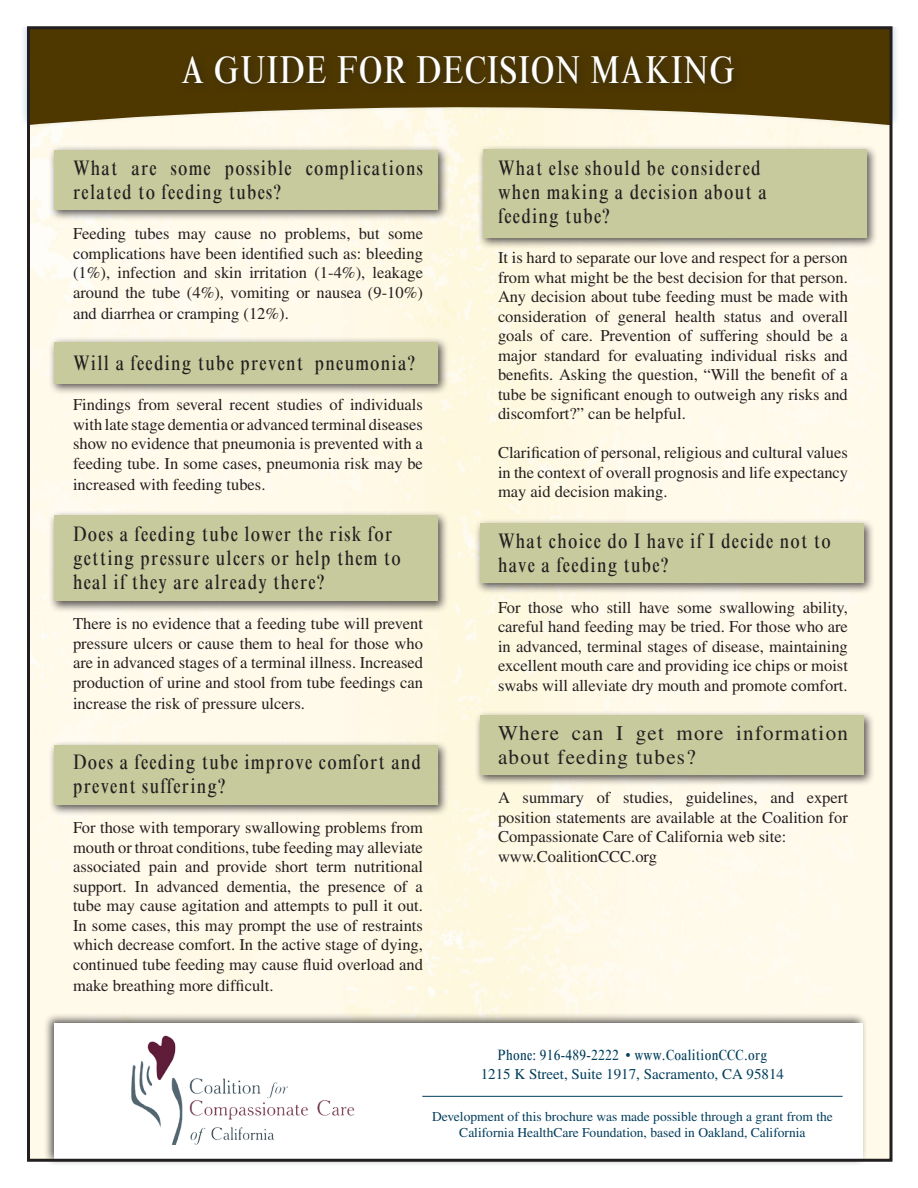
<style>
.page{position:relative;width:918px;height:1188px;background:#fff}
.page>*{position:absolute;margin:0;border:0;box-sizing:border-box;transform-origin:0 0}
.t1{font:39px "Thames Condensed";letter-spacing:.03em;color:#fff}
.t2{font:21px/24px "Thames Condensed";letter-spacing:.06em;color:#231f20}
.t3{font:21px/24px "Times";letter-spacing:.06em;color:#231f20}
.t4{font:16.5px/19.5px "Times";color:#231f20;text-align:justify}
.t5{font:15px "Times";color:#033e5c}
.t6{font:15px "Thames Condensed";letter-spacing:.02em;color:#033e5c}
.t7{font:13.5px "Times";color:#033e5c}
</style>
<div class="page">
<div style="left:19px;top:15px;width:881px;height:114px;background:#5885a6;opacity:.48"></div>
<svg style="left:31px;top:30px;width:857px;height:95px;background:#6d5a2a"></svg>
<div style="left:49px;top:144px;width:400px;height:77px;background:#231f20;opacity:.75"></div>
<div style="left:54px;top:150px;width:384px;height:60px;background:#c7ca9d"></div>
<div style="left:49px;top:740px;width:400px;height:76px;background:#231f20;opacity:.75"></div>
<div style="left:54px;top:745px;width:384px;height:60px;background:#c7ca9d"></div>
<div style="left:49px;top:510px;width:400px;height:102px;background:#231f20;opacity:.75"></div>
<div style="left:54px;top:516px;width:384px;height:85px;background:#c7ca9d"></div>
<div style="left:478px;top:144px;width:400px;height:105px;background:#231f20;opacity:.75"></div>
<div style="left:483px;top:150px;width:384px;height:88px;background:#c7ca9d"></div>
<div style="left:49px;top:336px;width:400px;height:59px;background:#231f20;opacity:.75"></div>
<div style="left:54px;top:342px;width:384px;height:42px;background:#c7ca9d"></div>
<div style="left:475px;top:518px;width:400px;height:76px;background:#231f20;opacity:.75"></div>
<div style="left:480px;top:523px;width:384px;height:60px;background:#c7ca9d"></div>
<div style="left:475px;top:710px;width:400px;height:76px;background:#231f20;opacity:.75"></div>
<div style="left:480px;top:715px;width:384px;height:60px;background:#c7ca9d"></div>
<div style="left:43px;top:1012px;width:825px;height:154px;background:#231f20;opacity:.75"></div>
<div style="left:54px;top:1024px;width:808px;height:137px;background:#fff"></div>
<img style="left:131px;top:1035px;width:224px;height:109px">
<div style="left:0;top:14px;width:918px;height:13px;background:#fff"></div>
<hr style="left:422px;top:1096px;width:421px;height:1px;background:#033e5c">
<div style="left:176px;top:50px;width:566px;height:44px;background:#4a3602"></div>
<p class="t1" style="left:181px;top:47px;width:555px">A GUIDE FOR DECISION MAKING</p>
<p class="t2" style="left:73px;top:156px;width:351px">What are some possible complications related to feeding tubes?</p>
<p class="t4" style="left:73px;top:224px;width:351px">Feeding tubes may cause no problems, but some complications have been identified such as: bleeding (1%), infection and skin irritation (1-4%), leakage around the tube (4%), vomiting or nausea (9-10%)</p>
<p class="t4" style="left:73px;top:304px;width:217px">and diarrhea or cramping (12%).</p>
<p class="t2" style="left:73px;top:351px;width:343px">Will a feeding tube prevent pneumonia?</p>
<p class="t4" style="left:73px;top:395px;width:351px">Findings from several recent studies of individuals with late stage dementia or advanced terminal diseases show no evidence that pneumonia is prevented with a feeding tube. In some cases, pneumonia risk may be</p>
<p class="t4" style="left:73px;top:475px;width:194px">increased with feeding tubes.</p>
<p class="t2" style="left:73px;top:522px;width:329px">Does a feeding tube lower the risk for getting pressure ulcers or help them to heal if they are already there?</p>
<p class="t4" style="left:73px;top:614px;width:351px">There is no evidence that a feeding tube will prevent pressure ulcers or cause them to heal for those who are in advanced stages of a terminal illness. Increased production of urine and stool from tube feedings can</p>
<p class="t4" style="left:73px;top:694px;width:233px">increase the risk of pressure ulcers.</p>
<p class="t2" style="left:73px;top:750px;width:349px">Does a feeding tube improve comfort and prevent suffering?</p>
<p class="t4" style="left:73px;top:818px;width:351px">For those with temporary swallowing problems from mouth or throat conditions, tube feeding may alleviate associated pain and provide short term nutritional support. In advanced dementia, the presence of a tube may cause agitation and attempts to pull it out.<br>In some cases, this may prompt the use of restraints which decrease comfort. In the active stage of dying, continued tube feeding may cause fluid overload and</p>
<p class="t4" style="left:73px;top:976px;width:202px">make breathing more difficult.</p>
<p class="t2" style="left:498px;top:156px;width:264px">What else should be considered</p>
<p class="t2" style="left:498px;top:180px;width:270px">when making a decision about a</p>
<p class="t2" style="left:498px;top:204px;width:113px">feeding tube?</p>
<p class="t4" style="left:498px;top:248px;width:351px">It is hard to separate our love and respect for a person from what might be the best decision for that person.<br>Any decision about tube feeding must be made with consideration of general health status and overall goals of care. Prevention of suffering should be a major standard for evaluating individual risks and benefits. Asking the question, “Will the benefit of a tube be significant enough to outweigh any risks and discomfort?” can be helpful.</p>
<p class="t4" style="left:498px;top:443px;width:351px">Clarification of personal, religious and cultural values in the context of overall prognosis and life expectancy may aid decision making.</p>
<p class="t2" style="left:498px;top:529px;width:334px">What choice do I have if I decide not to have a feeding tube?</p>
<p class="t4" style="left:498px;top:598px;width:351px">For those who still have some swallowing ability, careful hand feeding may be tried. For those who are in advanced, terminal stages of disease, maintaining excellent mouth care and providing ice chips or moist swabs will alleviate dry mouth and promote comfort.</p>
<p class="t3" style="left:498px;top:721px;width:351px">Where can I get more information about feeding tubes?</p>
<p class="t4" style="left:498px;top:788px;width:351px">A summary of studies, guidelines, and expert position statements are available at the Coalition for Compassionate Care of California web site:</p>
<p class="t4" style="left:498px;top:847px;width:161px">www.CoalitionCCC.org</p>
<p class="t6" style="left:498px;top:1046px;width:271px">Phone: 916-489-2222 • www.CoalitionCCC.org</p>
<p class="t5" style="left:481px;top:1066px;width:305px">1215 K Street, Suite 1917, Sacramento, CA 95814</p>
<p class="t7" style="left:432px;top:1109px;width:402px">Development of this brochure was made possible through a grant from the</p>
<p class="t7" style="left:459px;top:1125px;width:348px">California HealthCare Foundation, based in Oakland, California</p>
</div>
